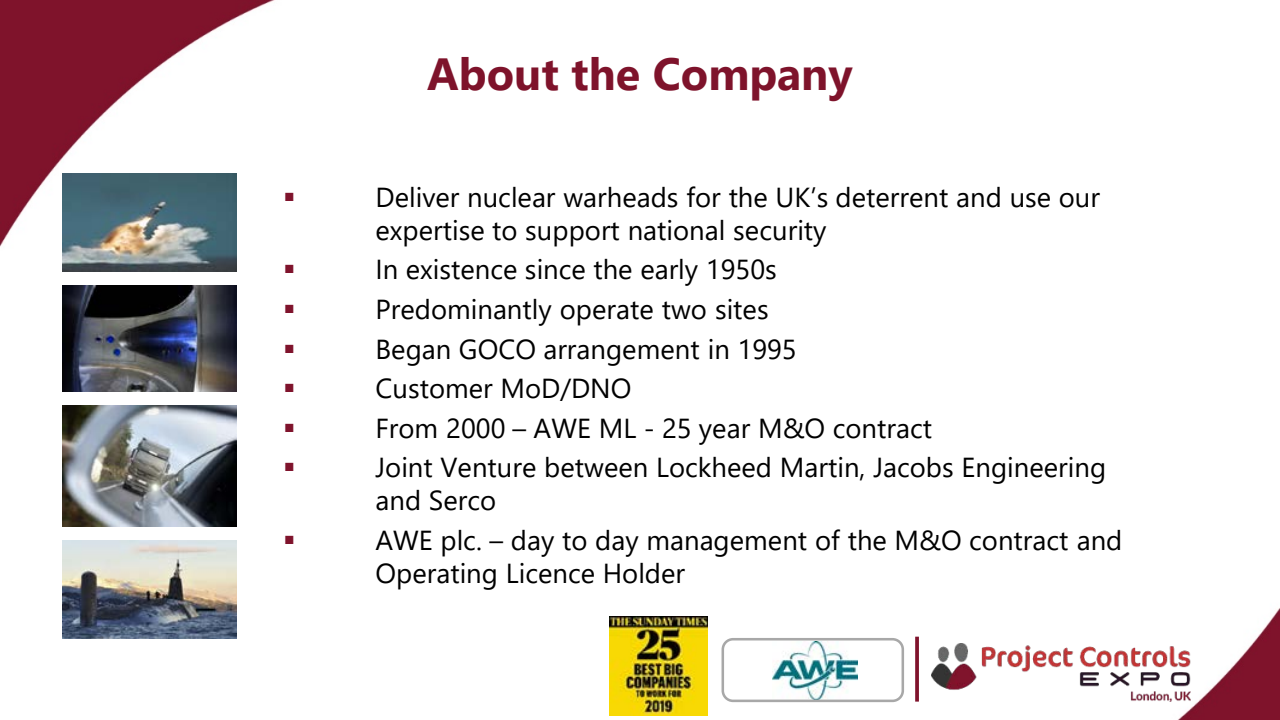
<style>
.page{position:relative;width:1280px;height:720px;background:#fff}
.page>*{position:absolute;margin:0;border:0;box-sizing:border-box;transform-origin:0 0}
.t1{font:700 45px "Segoe UI";color:#7e132b}
.t2{font:27.5px/33px "Segoe UI";color:#000}
.t3{font:27.5px "Wingdings";color:#7f132c}
</style>
<div class="page">
<img style="left:0;top:0;width:1280px;height:719px">
<svg style="left:915px;top:637px;width:4px;height:65px"></svg>
<img style="left:932px;top:643px;width:259px;height:59px">
<img style="left:772px;top:642px;width:86px;height:56px">
<img style="left:63px;top:173px;width:174px;height:98px">
<img style="left:63px;top:286px;width:174px;height:105px">
<img style="left:63px;top:405px;width:174px;height:121px">
<img style="left:63px;top:540px;width:174px;height:99px">
<img style="left:609px;top:616px;width:99px;height:99px">
<div style="left:721px;top:638px;width:183px;height:64px;border:3px solid #a8a8a8;border-radius:10px"></div>
<h1 class="t1" style="left:427px;top:31px;width:427px">About the Company</h1>
<p class="t3" style="left:283px;top:182px;width:14px">▪</p>
<p class="t2" style="left:376px;top:178px;width:726px">Deliver nuclear warheads for the UK’s deterrent and use our expertise to support national security</p>
<p class="t3" style="left:283px;top:255px;width:14px">▪</p>
<p class="t2" style="left:376px;top:251px;width:403px">In existence since the early 1950s</p>
<p class="t3" style="left:283px;top:294px;width:14px">▪</p>
<p class="t2" style="left:376px;top:290px;width:395px">Predominantly operate two sites</p>
<p class="t3" style="left:283px;top:334px;width:14px">▪</p>
<p class="t2" style="left:376px;top:330px;width:423px">Began GOCO arrangement in 1995</p>
<p class="t3" style="left:283px;top:373px;width:14px">▪</p>
<p class="t2" style="left:376px;top:369px;width:257px">Customer MoD/DNO</p>
<p class="t3" style="left:283px;top:413px;width:14px">▪</p>
<p class="t2" style="left:376px;top:409px;width:558px">From 2000 – AWE ML - 25 year M&amp;O contract</p>
<p class="t3" style="left:283px;top:453px;width:14px">▪</p>
<p class="t2" style="left:376px;top:449px;width:732px">Joint Venture between Lockheed Martin, Jacobs Engineering and Serco</p>
<p class="t3" style="left:283px;top:525px;width:14px">▪</p>
<p class="t2" style="left:376px;top:521px;width:748px">AWE plc. – day to day management of the M&amp;O contract and<br>Operating Licence Holder</p>
</div>
